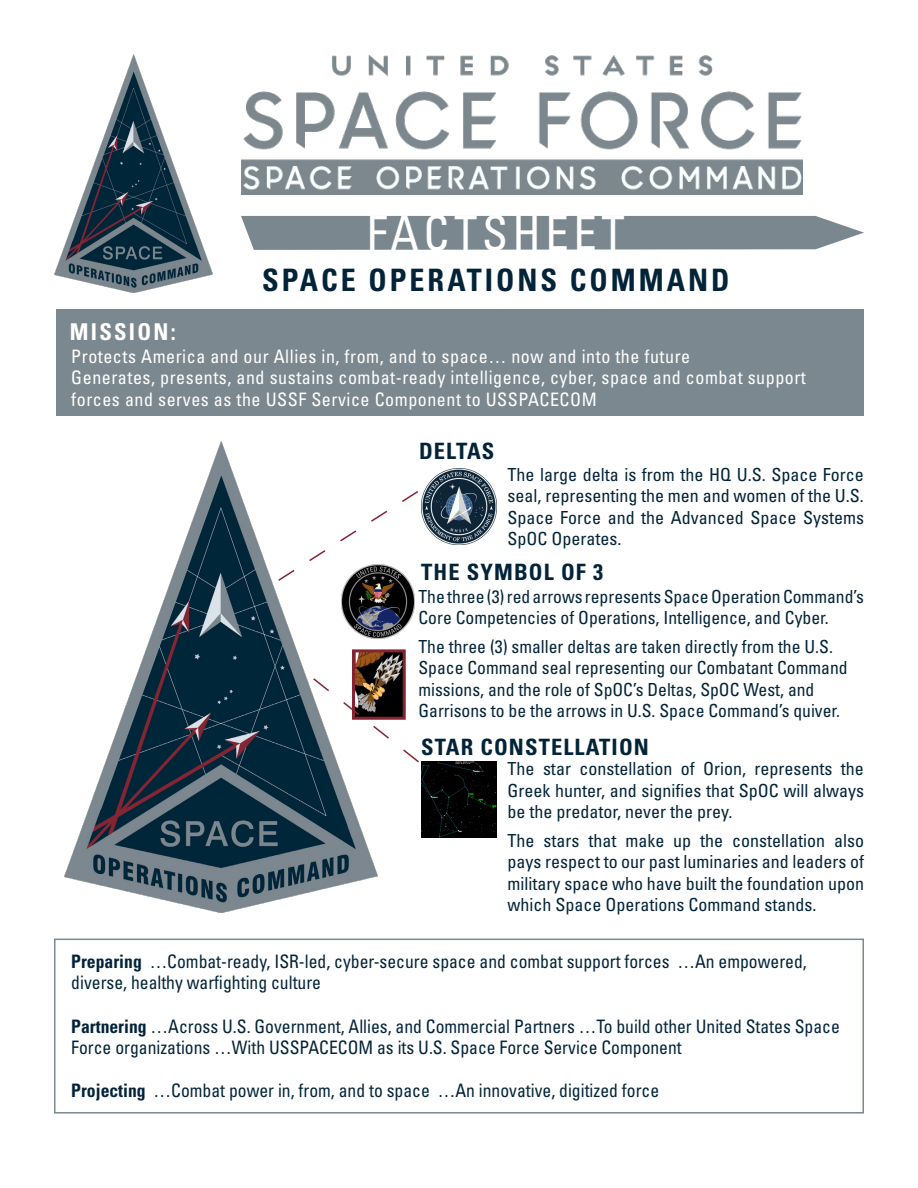
<style>
.page{position:relative;width:918px;height:1188px;background:#fff}
.page>*{position:absolute;margin:0;border:0;box-sizing:border-box;transform-origin:0 0}
.t1{font:condensed 47.85px "Univers LT Std";letter-spacing:.1em;color:#fff}
.t2{font:700 condensed 30.9px "Univers LT Std";letter-spacing:.1em;color:#032438}
.t3{font:700 condensed 23.1px "Univers LT Std";letter-spacing:.1em;color:#fff}
.SubTitle{font:700 condensed 22.5px "Univers LT Std";letter-spacing:.05em;color:#032438}
.t4{font:condensed 18.6px/21.6px "Univers LT Std";color:#032438;scale:.95 1}
.t5{font:condensed 18.6px/21.6px "Univers LT Std";letter-spacing:.03em;color:#fff}
.SubTitle-2{font:condensed 18px/21.6px "Univers LT Std";color:#032438;text-align:justify}
.s1{font-weight:700}
</style>
<div class="page">
<svg style="left:241px;top:216px;width:623px;height:34px;background:#828e95"></svg>
<img style="left:241px;top:54px;width:561px;height:140px">
<div style="left:56px;top:310px;width:808px;height:106px;background:#7c888f"></div>
<div style="left:54px;top:939px;width:810px;height:175px;border:2px solid #7c888f"></div>
<img style="left:64px;top:442px;width:314px;height:471px">
<img style="left:54px;top:55px;width:158px;height:237px">
<img style="left:421px;top:762px;width:76px;height:76px">
<img style="left:421px;top:469px;width:76px;height:75px">
<img style="left:341px;top:582px;width:74px;height:57px">
<img style="left:356px;top:653px;width:46px;height:24px">
<div style="left:352px;top:649px;width:54px;height:71px;border:3px solid #862333"></div>
<svg style="left:277px;top:490px;width:141px;height:92px"></svg>
<svg style="left:312px;top:677px;width:107px;height:87px"></svg>
<p class="t1" style="left:367px;top:203px;width:259px">FACTSHEET</p>
<p class="t2" style="left:262px;top:261px;width:469px">SPACE OPERATIONS COMMAND</p>
<p class="t3" style="left:70px;top:317px;width:107px">MISSION:</p>
<p class="t5" style="left:71px;top:345px;width:621px">Protects America and our Allies in, from, and to space… now and into the future</p>
<p class="t5" style="left:71px;top:367px;width:736px">Generates, presents, and sustains combat-ready intelligence, cyber, space and combat support forces and serves as the USSF Service Component to USSPACECOM</p>
<p class="SubTitle" style="left:419px;top:437px;width:77px">DELTAS</p>
<p class="SubTitle-2" style="left:508px;top:463px;width:358px">The large delta is from the HQ U.S. Space Force seal, representing the men and women of the U.S.<br>Space Force and the Advanced Space Systems SpOC Operates.</p>
<p class="SubTitle" style="left:421px;top:558px;width:183px">THE SYMBOL OF 3</p>
<p class="SubTitle-2" style="left:418px;top:585px;width:447px">The three (3) red arrows represents Space Operation Command’s<br>Core Competencies of Operations, Intelligence, and Cyber.</p>
<p class="SubTitle-2" style="left:418px;top:635px;width:431px;text-align:left">The three (3) smaller deltas are taken directly from the U.S.<br>Space Command seal representing our Combatant Command missions, and the role of SpOC’s Deltas, SpOC West, and Garrisons to be the arrows in U.S. Space Command’s quiver.</p>
<p class="SubTitle" style="left:421px;top:733px;width:229px">STAR CONSTELLATION</p>
<p class="SubTitle-2" style="left:508px;top:758px;width:358px">The star constellation of Orion, represents the Greek hunter, and signifies that SpOC will always be the predator, never the prey.</p>
<p class="SubTitle-2" style="left:508px;top:829px;width:358px">The stars that make up the constellation also pays respect to our past luminaries and leaders of military space who have built the foundation upon which Space Operations Command stands.</p>
<p class="t4" style="left:71px;top:950px;width:776px"><span class="s1">Preparing</span> …Combat-ready, ISR-led, cyber-secure space and combat support forces …An empowered, diverse, healthy warfighting culture</p>
<p class="t4" style="left:71px;top:1015px;width:811px"><span class="s1">Partnering</span> …Across U.S. Government, Allies, and Commercial Partners …To build other United States Space<br>Force organizations …With USSPACECOM as its U.S. Space Force Service Component</p>
<p class="t4" style="left:71px;top:1080px;width:620px"><span class="s1">Projecting</span> …Combat power in, from, and to space …An innovative, digitized force</p>
</div>
